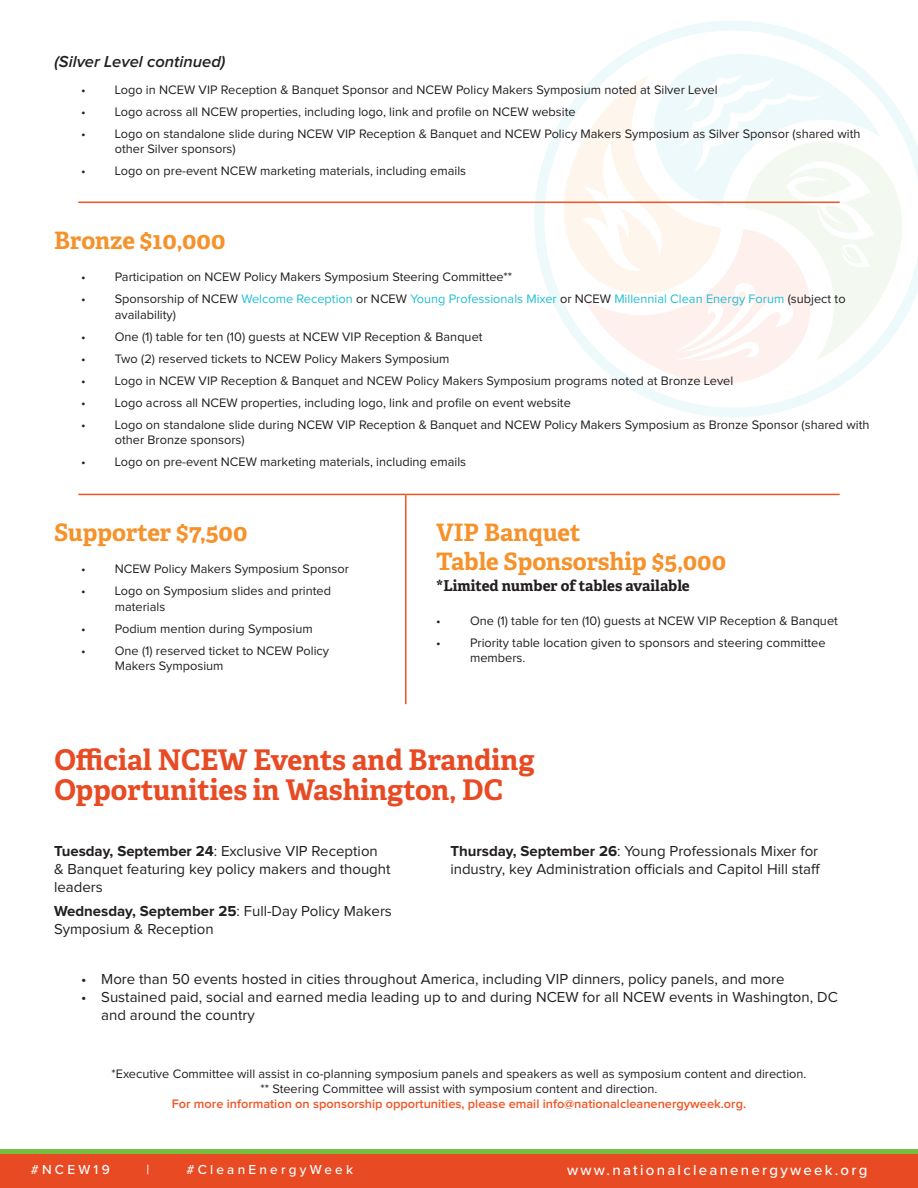
<style>
.page{position:relative;width:918px;height:1188px;background:#fff}
.page>*{position:absolute;margin:0;border:0;box-sizing:border-box;transform-origin:0 0}
.t1{font:700 28.5px/30px "Adelle PE";color:#e84b24}
.t2{font:700 24px/28.8px "Adelle PE";color:#f6922c}
.t3{font:italic 600 16.5px "Proxima Nova";color:#231f20}
.t4{font:15px/18px "Proxima Nova";color:#231f20}
.t5{font:700 15px "Adelle PE";color:#231f20}
.t6{font:500 15px "Proxima Nova";letter-spacing:.15em;color:#fff}
.t7{font:500 13.5px "Proxima Nova";letter-spacing:.24em;color:#fff}
.t8{font:12.75px/15.3px "Proxima Nova";color:#231f20}
.t9{font:12.75px/15.3px "Proxima Nova";color:#23bfd2}
.t10{font:600 12.75px "Proxima Nova";color:#f15424}
.s1{color:#231f20}
.s2{font-weight:700}
</style>
<div class="page">
<svg style="left:534px;top:21px;width:384px;height:396px"></svg>
<div style="left:0;top:1153px;width:918px;height:35px;background:#e84b24"></div>
<hr style="left:78px;top:202px;width:762px;height:1px;background:#f15424">
<hr style="left:78px;top:494px;width:762px;height:1px;background:#f15424">
<hr style="left:405px;top:495px;width:1px;height:209px;background:#f15424">
<hr style="left:0;top:1149px;width:918px;height:4px;background:#76bd42">
<p class="t3" style="left:54px;top:54px;width:173px">(Silver Level continued)</p>
<p class="t8" style="left:81px;top:82px;width:638px">• Logo in NCEW VIP Reception &amp; Banquet Sponsor and NCEW Policy Makers Symposium noted at Silver Level</p>
<p class="t8" style="left:81px;top:104px;width:496px">• Logo across all NCEW properties, including logo, link and profile on NCEW website</p>
<p class="t8" style="left:115px;top:126px;width:747px;text-indent:-34px">• Logo on standalone slide during NCEW VIP Reception &amp; Banquet and NCEW Policy Makers Symposium as Silver Sponsor (shared with other Silver sponsors)</p>
<p class="t8" style="left:81px;top:164px;width:387px">• Logo on pre-event NCEW marketing materials, including emails</p>
<h2 class="t2" style="left:54px;top:225px;width:173px">Bronze $10,000</h2>
<p class="t8" style="left:81px;top:270px;width:433px">• Participation on NCEW Policy Makers Symposium Steering Committee**</p>
<p class="t9" style="left:115px;top:292px;width:732px;text-indent:-34px"><span class="s1">• Sponsorship of NCEW</span> Welcome Reception <span class="s1">or NCEW</span> Young Professionals Mixer <span class="s1">or NCEW</span> Millennial Clean Energy Forum <span class="s1">(subject to availability)</span></p>
<p class="t8" style="left:81px;top:329px;width:403px">• One (1) table for ten (10) guests at NCEW VIP Reception &amp; Banquet</p>
<p class="t8" style="left:81px;top:351px;width:370px">• Two (2) reserved tickets to NCEW Policy Makers Symposium</p>
<p class="t8" style="left:81px;top:373px;width:654px">• Logo in NCEW VIP Reception &amp; Banquet and NCEW Policy Makers Symposium programs noted at Bronze Level</p>
<p class="t8" style="left:81px;top:395px;width:491px">• Logo across all NCEW properties, including logo, link and profile on event website</p>
<p class="t8" style="left:115px;top:417px;width:756px;text-indent:-34px">• Logo on standalone slide during NCEW VIP Reception &amp; Banquet and NCEW Policy Makers Symposium as Bronze Sponsor (shared with other Bronze sponsors)</p>
<p class="t8" style="left:81px;top:455px;width:387px">• Logo on pre-event NCEW marketing materials, including emails</p>
<h2 class="t2" style="left:54px;top:517px;width:195px">Supporter $7,500</h2>
<p class="t8" style="left:81px;top:562px;width:270px">• NCEW Policy Makers Symposium Sponsor</p>
<p class="t8" style="left:115px;top:584px;width:218px;text-indent:-34px">• Logo on Symposium slides and printed materials</p>
<p class="t8" style="left:81px;top:621px;width:233px">• Podium mention during Symposium</p>
<p class="t8" style="left:115px;top:643px;width:216px;text-indent:-34px">• One (1) reserved ticket to NCEW Policy<br>Makers Symposium</p>
<h2 class="t2" style="left:436px;top:517px;width:291px">VIP Banquet<br>Table Sponsorship $5,000</h2>
<p class="t5" style="left:436px;top:574px;width:255px">*Limited number of tables available</p>
<p class="t8" style="left:436px;top:613px;width:403px">• One (1) table for ten (10) guests at NCEW VIP Reception &amp; Banquet</p>
<p class="t8" style="left:470px;top:635px;width:357px;text-indent:-34px">• Priority table location given to sponsors and steering committee members.</p>
<h1 class="t1" style="left:54px;top:744px;width:482px">Official NCEW Events and Branding<br>Opportunities in Washington, DC</h1>
<p class="t4" style="left:54px;top:842px;width:338px"><span class="s2">Tuesday, September 24</span>: Exclusive VIP Reception &amp; Banquet featuring key policy makers and thought leaders</p>
<p class="t4" style="left:54px;top:903px;width:339px"><span class="s2">Wednesday, September 25</span>: Full-Day Policy Makers<br>Symposium &amp; Reception</p>
<p class="t4" style="left:450px;top:842px;width:372px"><span class="s2">Thursday, September 26</span>: Young Professionals Mixer for industry, key Administration officials and Capitol Hill staff</p>
<p class="t4" style="left:81px;top:971px;width:705px">• More than 50 events hosted in cities throughout America, including VIP dinners, policy panels, and more</p>
<p class="t4" style="left:101px;top:989px;width:738px;text-indent:-20px">• Sustained paid, social and earned media leading up to and during NCEW for all NCEW events in Washington, DC and around the country</p>
<p class="t8" style="left:112px;top:1066px;width:696px;text-align:center">*Executive Committee will assist in co-planning symposium panels and speakers as well as symposium content and direction. ** Steering Committee will assist with symposium content and direction.</p>
<p class="t10" style="left:172px;top:1098px;width:576px">For more information on sponsorship opportunities, please email info@nationalcleanenergyweek.org.</p>
<p class="t7" style="left:31px;top:1159px;width:81px">#NCEW19</p>
<p class="t7" style="left:147px;top:1159px;width:4px">|</p>
<p class="t7" style="left:186px;top:1159px;width:168px">#CleanEnergyWeek</p>
<p class="t6" style="left:567px;top:1159px;width:302px">www.nationalcleanenergyweek.org</p>
</div>
